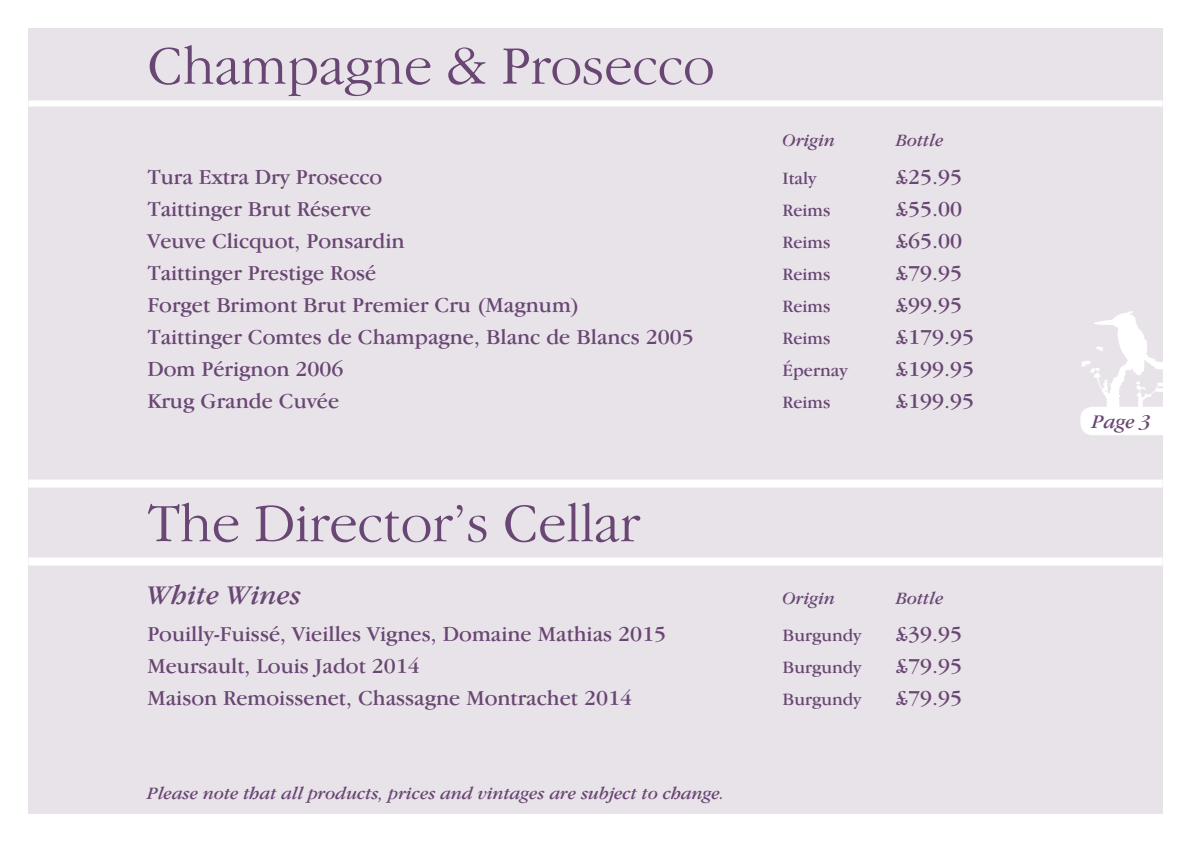
<style>
.page{position:relative;width:1191px;height:842px;background:#fff}
.page>*{position:absolute;margin:0;border:0;box-sizing:border-box;transform-origin:0 0}
.t1{font:300 56px "Garamond IT Cby BT";color:#694673}
.t2{font:italic 28px "Garamond IT Cby BT";color:#694673}
.t3{font:22px "Garamond IT Cby BT";color:#694673}
.t4{font:italic 20px "Garamond IT Cby BT";color:#694673}
.t5{font:italic 18px "Garamond IT Cby BT";color:#694673}
.t6{font:18px "Garamond IT Cby BT";color:#694673}
</style>
<div class="page">
<div style="left:28px;top:28px;width:1134px;height:786px;background:#e8e3e9"></div>
<div style="left:1080px;top:407px;width:106px;height:28px;background:#fff;border-radius:12px"></div>
<svg style="left:1081px;top:311px;width:81px;height:98px"></svg>
<div style="left:28px;top:100px;width:1134px;height:6px;background:#fff"></div>
<div style="left:28px;top:557px;width:1134px;height:8px;background:#fff"></div>
<div style="left:28px;top:480px;width:1134px;height:8px;background:#fff"></div>
<p class="t1" style="left:147px;top:33px;width:568px">Champagne &amp; Prosecco</p>
<p class="t5" style="left:782px;top:130px;width:54px">Origin</p>
<p class="t5" style="left:896px;top:130px;width:49px">Bottle</p>
<p class="t3" style="left:147px;top:164px;width:236px">Tura Extra Dry Prosecco</p>
<p class="t6" style="left:782px;top:167px;width:35px">Italy</p>
<p class="t3" style="left:896px;top:164px;width:68px">£25.95</p>
<p class="t3" style="left:147px;top:196px;width:225px">Taittinger Brut Réserve</p>
<p class="t6" style="left:782px;top:199px;width:49px">Reims</p>
<p class="t3" style="left:896px;top:196px;width:68px">£55.00</p>
<p class="t3" style="left:147px;top:228px;width:259px">Veuve Clicquot, Ponsardin</p>
<p class="t6" style="left:782px;top:231px;width:49px">Reims</p>
<p class="t3" style="left:896px;top:228px;width:68px">£65.00</p>
<p class="t3" style="left:147px;top:260px;width:230px">Taittinger Prestige Rosé</p>
<p class="t6" style="left:782px;top:263px;width:49px">Reims</p>
<p class="t3" style="left:896px;top:260px;width:68px">£79.95</p>
<p class="t3" style="left:147px;top:292px;width:433px">Forget Brimont Brut Premier Cru (Magnum)</p>
<p class="t6" style="left:782px;top:295px;width:49px">Reims</p>
<p class="t3" style="left:896px;top:292px;width:68px">£99.95</p>
<p class="t3" style="left:147px;top:324px;width:548px">Taittinger Comtes de Champagne, Blanc de Blancs 2005</p>
<p class="t6" style="left:782px;top:327px;width:49px">Reims</p>
<p class="t3" style="left:896px;top:324px;width:80px">£179.95</p>
<p class="t3" style="left:147px;top:356px;width:198px">Dom Pérignon 2006</p>
<p class="t6" style="left:782px;top:359px;width:66px">Épernay</p>
<p class="t3" style="left:896px;top:356px;width:80px">£199.95</p>
<p class="t3" style="left:147px;top:388px;width:193px">Krug Grande Cuvée</p>
<p class="t6" style="left:782px;top:391px;width:49px">Reims</p>
<p class="t3" style="left:896px;top:388px;width:80px">£199.95</p>
<p class="t1" style="left:147px;top:490px;width:494px">The Director’s Cellar</p>
<p class="t2" style="left:147px;top:578px;width:155px">White Wines</p>
<p class="t5" style="left:782px;top:587px;width:54px">Origin</p>
<p class="t5" style="left:896px;top:587px;width:49px">Bottle</p>
<p class="t3" style="left:147px;top:621px;width:520px">Pouilly-Fuissé, Vieilles Vignes, Domaine Mathias 2015</p>
<p class="t6" style="left:782px;top:625px;width:80px">Burgundy</p>
<p class="t3" style="left:896px;top:621px;width:68px">£39.95</p>
<p class="t3" style="left:147px;top:653px;width:274px">Meursault, Louis Jadot 2014</p>
<p class="t6" style="left:782px;top:657px;width:80px">Burgundy</p>
<p class="t3" style="left:896px;top:653px;width:68px">£79.95</p>
<p class="t3" style="left:147px;top:685px;width:486px">Maison Remoissenet, Chassagne Montrachet 2014</p>
<p class="t6" style="left:782px;top:689px;width:80px">Burgundy</p>
<p class="t3" style="left:896px;top:685px;width:68px">£79.95</p>
<p class="t5" style="left:147px;top:782px;width:579px">Please note that all products, prices and vintages are subject to change.</p>
<p class="t4" style="left:1092px;top:410px;width:60px">Page 3</p>
</div>
